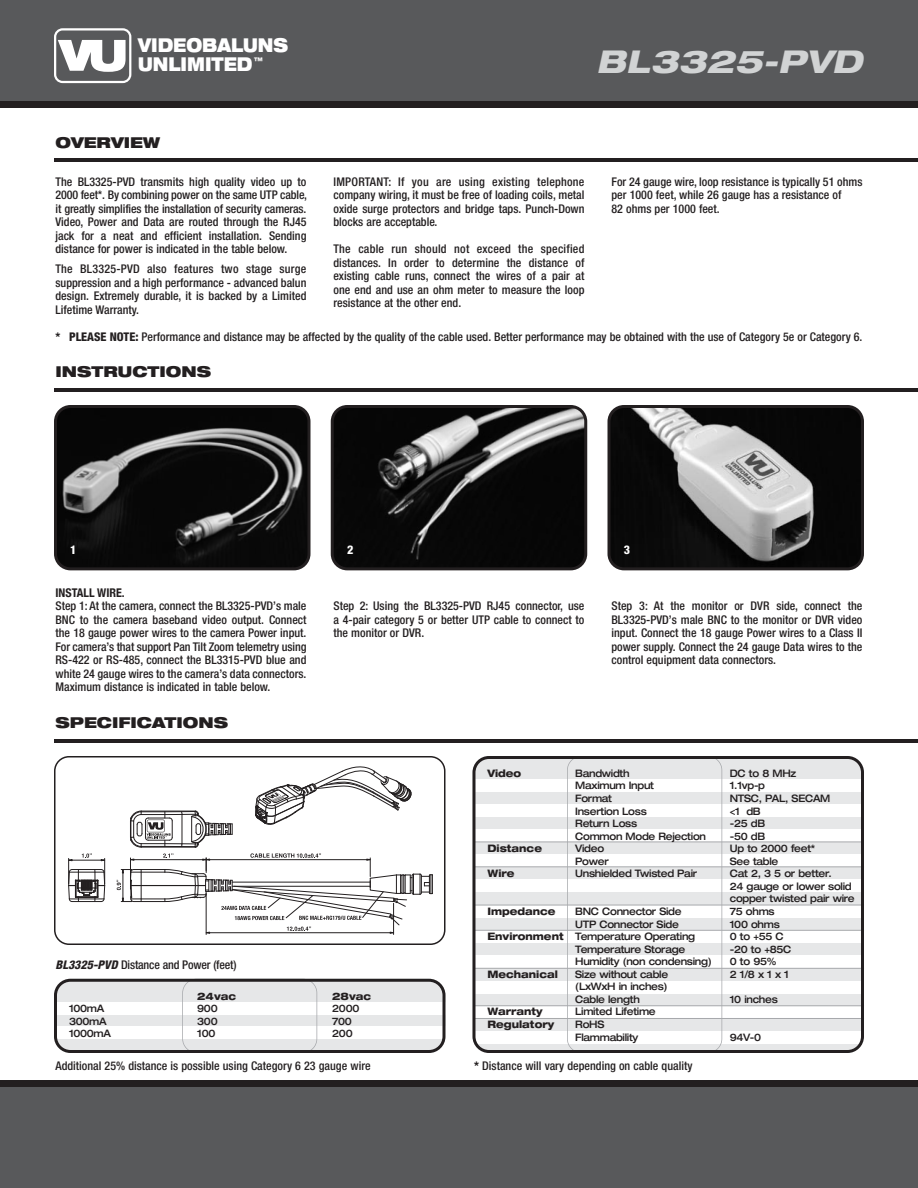
<style>
.page{position:relative;width:918px;height:1188px;background:#fff}
.page>*{position:absolute;margin:0;border:0;box-sizing:border-box;transform-origin:0 0}
.t1{font:italic 800 expanded 31.5px "Helvetica Neue";color:#d1d3d4}
.t2{font:900 expanded 19.2px/19.2px "Helvetica Neue";color:#fff;scale:.8 1}
.t3{font:900 expanded 15px "Helvetica Neue";color:#231f20}
.t4{font:500 condensed 12px/13.5px "Helvetica Neue";color:#231f20;text-align:justify}
.t5{font:700 condensed 12px "Helvetica Neue";color:#231f20}
.t6{font:800 condensed 12px "Helvetica Neue";color:#fff}
.t7{font:500 expanded 10.35px/12.6px "Helvetica Neue";letter-spacing:-.03em;color:#231f20;scale:.91 1}
.t8{font:800 expanded 10.35px/12.6px "Helvetica Neue";color:#231f20;scale:.91 1}
.s1{font-weight:800}
.s2{font-weight:800;font-style:italic}
</style>
<div class="page">
<div style="left:0;top:0;width:918px;height:108px;background:#58595b"></div>
<div style="left:0;top:101px;width:918px;height:7px;background:#231f20"></div>
<hr style="left:54px;top:159px;width:864px;height:3px;background:#231f20">
<hr style="left:54px;top:388px;width:864px;height:4px;background:#231f20">
<div style="left:0;top:1080px;width:918px;height:108px;background:#58595b"></div>
<div style="left:0;top:1080px;width:918px;height:7px;background:#231f20"></div>
<svg style="left:54px;top:28px;width:77px;height:55px"></svg>
<svg style="left:54px;top:405px;width:256px;height:165px;background:#242323"></svg>
<svg style="left:331px;top:405px;width:256px;height:165px;background:#252424"></svg>
<svg style="left:608px;top:405px;width:256px;height:165px;background:#484848"></svg>
<hr style="left:54px;top:739px;width:864px;height:3px;background:#231f20">
<svg style="left:54px;top:756px;width:392px;height:189px"></svg>
<svg style="left:472px;top:756px;width:392px;height:297px"></svg>
<svg style="left:54px;top:979px;width:392px;height:74px"></svg>
<h2 class="t2" style="left:138px;top:37px;width:189px">VIDEOBALUNS<br>UNLIMITED<sup>™</sup></h2>
<p class="t3" style="left:56px;top:137px;width:106px">OVERVIEW</p>
<p class="t4" style="left:56px;top:176px;width:253px">The BL3325-PVD transmits high quality video up to 2000 feet*. By combining power on the same UTP cable, it greatly simplifies the installation of security cameras.<br>Video, Power and Data are routed through the RJ45 jack for a neat and efficient installation. Sending distance for power is indicated in the table below.</p>
<p class="t4" style="left:56px;top:263px;width:253px">The BL3325-PVD also features two stage surge suppression and a high performance - advanced balun design. Extremely durable, it is backed by a Limited Lifetime Warranty.</p>
<h1 class="t1" style="left:596px;top:50px;width:274px">BL3325-PVD</h1>
<p class="t4" style="left:334px;top:176px;width:253px">IMPORTANT: If you are using existing telephone company wiring, it must be free of loading coils, metal oxide surge protectors and bridge taps. Punch-Down blocks are acceptable.</p>
<p class="t4" style="left:334px;top:243px;width:253px">The cable run should not exceed the specified distances. In order to determine the distance of existing cable runs, connect the wires of a pair at one end and use an ohm meter to measure the loop resistance at the other end.</p>
<p class="t4" style="left:612px;top:176px;width:252px;text-align:left">For 24 gauge wire, loop resistance is typically 51 ohms per 1000 feet, while 26 gauge has a resistance of<br>82 ohms per 1000 feet.</p>
<p class="t4" style="left:56px;top:331px;width:808px"><span class="s1">* PLEASE NOTE:</span> Performance and distance may be affected by the quality of the cable used. Better performance may be obtained with the use of Category 5e or Category 6.</p>
<p class="t3" style="left:56px;top:366px;width:157px">INSTRUCTIONS</p>
<p class="t6" style="left:70px;top:546px;width:8px">1</p>
<p class="t6" style="left:347px;top:546px;width:8px">2</p>
<p class="t6" style="left:624px;top:546px;width:8px">3</p>
<p class="t5" style="left:56px;top:585px;width:71px">INSTALL WIRE.</p>
<p class="t4" style="left:56px;top:600px;width:253px">Step 1: At the camera, connect the BL3325-PVD’s male BNC to the camera baseband video output. Connect the 18 gauge power wires to the camera Power input.<br>For camera’s that support Pan Tilt Zoom telemetry using RS-422 or RS-485, connect the BL3315-PVD blue and white 24 gauge wires to the camera’s data connectors.<br>Maximum distance is indicated in table below.</p>
<p class="t4" style="left:334px;top:600px;width:252px">Step 2: Using the BL3325-PVD RJ45 connector, use a 4-pair category 5 or better UTP cable to connect to the monitor or DVR.</p>
<p class="t4" style="left:612px;top:600px;width:253px">Step 3: At the monitor or DVR side, connect the BL3325-PVD’s male BNC to the monitor or DVR video input. Connect the 18 gauge Power wires to a Class II power supply. Connect the 24 gauge Data wires to the control equipment data connectors.</p>
<p class="t3" style="left:56px;top:717px;width:174px">SPECIFICATIONS</p>
<p class="t4" style="left:55px;top:959px;width:183px"><span class="s2">BL3325-PVD</span> Distance and Power (feet)</p>
<p class="t7" style="left:69px;top:1003px;width:48px">100mA<br>300mA<br>1000mA</p>
<p class="t8" style="left:197px;top:991px;width:44px">24vac</p>
<p class="t7" style="left:197px;top:1003px;width:24px;text-align:justify">900<br>300<br>100</p>
<p class="t8" style="left:332px;top:991px;width:44px">28vac</p>
<p class="t7" style="left:332px;top:1003px;width:31px">2000<br>700<br>200</p>
<p class="t8" style="left:488px;top:768px;width:39px">Video</p>
<p class="t8" style="left:488px;top:843px;width:61px">Distance</p>
<p class="t8" style="left:488px;top:868px;width:31px">Wire</p>
<p class="t8" style="left:488px;top:906px;width:76px">Impedance</p>
<p class="t8" style="left:488px;top:931px;width:85px">Environment</p>
<p class="t8" style="left:488px;top:969px;width:79px">Mechanical</p>
<p class="t8" style="left:488px;top:1006px;width:75px">Warranty<br>Regulatory</p>
<p class="t7" style="left:575px;top:768px;width:145px">Bandwidth<br>Maximum Input<br>Format<br>Insertion Loss<br>Return Loss<br>Common Mode Rejection<br>Video<br>Power<br>Unshielded Twisted Pair</p>
<p class="t7" style="left:575px;top:906px;width:152px">BNC Connector Side<br>UTP Connector Side<br>Temperature Operating<br>Temperature Storage<br>Humidity (non condensing)<br>Size without cable<br>(LxWxH in inches)<br>Cable length<br>Limited Lifetime<br>RoHS<br>Flammability</p>
<p class="t4" style="left:56px;top:1060px;width:317px">Additional 25% distance is possible using Category 6 23 gauge wire</p>
<p class="t4" style="left:474px;top:1060px;width:220px"><span class="s1">*</span> Distance will vary depending on cable quality</p>
<p class="t7" style="left:730px;top:768px;width:139px">DC to 8 MHz<br>1.1vp-p<br>NTSC, PAL, SECAM<br>&lt;1 dB<br>-25 dB<br>-50 dB<br>Up to 2000 feet*<br>See table<br>Cat 2, 3 5 or better.<br>24 gauge or lower solid copper twisted pair wire<br>75 ohms<br>100 ohms<br>0 to +55 C<br>-20 to +85C<br>0 to 95%<br>2 1/8 x 1 x 1</p>
<p class="t7" style="left:730px;top:994px;width:54px">10 inches</p>
<p class="t7" style="left:730px;top:1031px;width:36px">94V-0</p>
</div>
